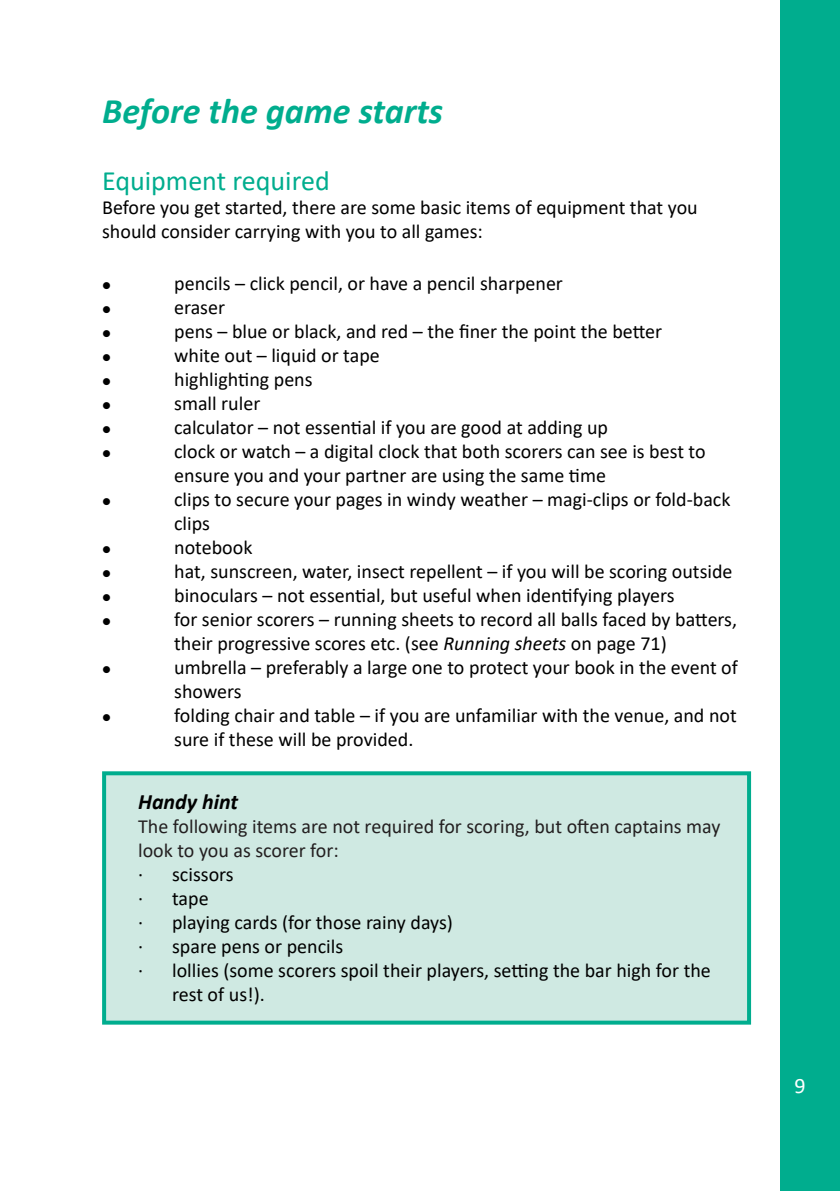
<style>
.page{position:relative;width:840px;height:1191px;background:#fff}
.page>*{position:absolute;margin:0;border:0;box-sizing:border-box;transform-origin:0 0}
.t1{font:italic 700 36px "Calibri";color:#00ad8e}
.t2{font:28px "Calibri";color:#00ad8e}
.t3{font:italic 700 22px "Calibri";color:#000}
.t4{font:22px "Calibri";color:#fff}
.t5{font:20px/24px "Calibri";color:#000}
.t6{font:20px/24px "Calibri";color:#231f20}
.t7{font:12px "Wingdings";color:#000}
.s1{font-style:italic}
</style>
<div class="page">
<div style="left:779px;top:0;width:60px;height:1191px;background:#00ad8e"></div>
<div style="left:102px;top:771px;width:648px;height:253px;background:#cfe9e2;border:4px solid #00ad8e"></div>
<p class="t1" style="left:102px;top:86px;width:342px">Before the game starts</p>
<p class="t2" style="left:102px;top:161px;width:229px">Equipment required</p>
<p class="t5" style="left:102px;top:195px;width:596px">Before you get started, there are some basic items of equipment that you should consider carrying with you to all games:</p>
<p class="t7" style="left:102px;top:279px;width:10px">●</p>
<p class="t5" style="left:174px;top:270px;width:390px">pencils – click pencil, or have a pencil sharpener</p>
<p class="t7" style="left:102px;top:303px;width:10px">●</p>
<p class="t5" style="left:174px;top:294px;width:52px">eraser</p>
<p class="t7" style="left:102px;top:327px;width:10px">●</p>
<p class="t5" style="left:174px;top:318px;width:489px">pens – blue or black, and red – the finer the point the better</p>
<p class="t7" style="left:102px;top:351px;width:10px">●</p>
<p class="t5" style="left:174px;top:342px;width:207px">white out – liquid or tape</p>
<p class="t7" style="left:102px;top:375px;width:10px">●</p>
<p class="t5" style="left:174px;top:366px;width:140px">highlighting pens</p>
<p class="t7" style="left:102px;top:399px;width:10px">●</p>
<p class="t5" style="left:174px;top:390px;width:88px">small ruler</p>
<p class="t7" style="left:102px;top:423px;width:10px">●</p>
<p class="t5" style="left:174px;top:414px;width:435px">calculator – not essential if you are good at adding up</p>
<p class="t7" style="left:102px;top:447px;width:10px">●</p>
<p class="t5" style="left:174px;top:438px;width:532px">clock or watch – a digital clock that both scorers can see is best to ensure you and your partner are using the same time</p>
<p class="t7" style="left:102px;top:495px;width:10px">●</p>
<p class="t5" style="left:174px;top:486px;width:557px">clips to secure your pages in windy weather – magi-clips or fold-back clips</p>
<p class="t7" style="left:102px;top:543px;width:10px">●</p>
<p class="t5" style="left:174px;top:534px;width:80px">notebook</p>
<p class="t7" style="left:102px;top:567px;width:10px">●</p>
<p class="t5" style="left:174px;top:558px;width:559px">hat, sunscreen, water, insect repellent – if you will be scoring outside</p>
<p class="t7" style="left:102px;top:591px;width:10px">●</p>
<p class="t5" style="left:174px;top:582px;width:501px">binoculars – not essential, but useful when identifying players</p>
<p class="t7" style="left:102px;top:615px;width:10px">●</p>
<p class="t5" style="left:174px;top:606px;width:564px">for senior scorers – running sheets to record all balls faced by batters, their progressive scores etc. (see <span class="s1">Running sheets</span> on page 71)</p>
<p class="t7" style="left:102px;top:663px;width:10px">●</p>
<p class="t5" style="left:174px;top:654px;width:565px">umbrella – preferably a large one to protect your book in the event of showers</p>
<p class="t7" style="left:102px;top:711px;width:10px">●</p>
<p class="t5" style="left:174px;top:702px;width:563px">folding chair and table – if you are unfamiliar with the venue, and not sure if these will be provided.</p>
<p class="t3" style="left:138px;top:786px;width:102px">Handy hint</p>
<p class="t6" style="left:138px;top:814px;width:583px">The following items are not required for scoring, but often captains may look to you as scorer for:</p>
<p class="t5" style="left:138px;top:862px;width:97px">· scissors</p>
<p class="t5" style="left:138px;top:886px;width:72px">· tape</p>
<p class="t5" style="left:138px;top:910px;width:316px">· playing cards (for those rainy days)</p>
<p class="t5" style="left:138px;top:934px;width:206px">· spare pens or pencils</p>
<p class="t5" style="left:172px;top:958px;width:540px;text-indent:-34px">· lollies (some scorers spoil their players, setting the bar high for the rest of us!).</p>
<p class="t4" style="left:794px;top:1070px;width:13px">9</p>
</div>
